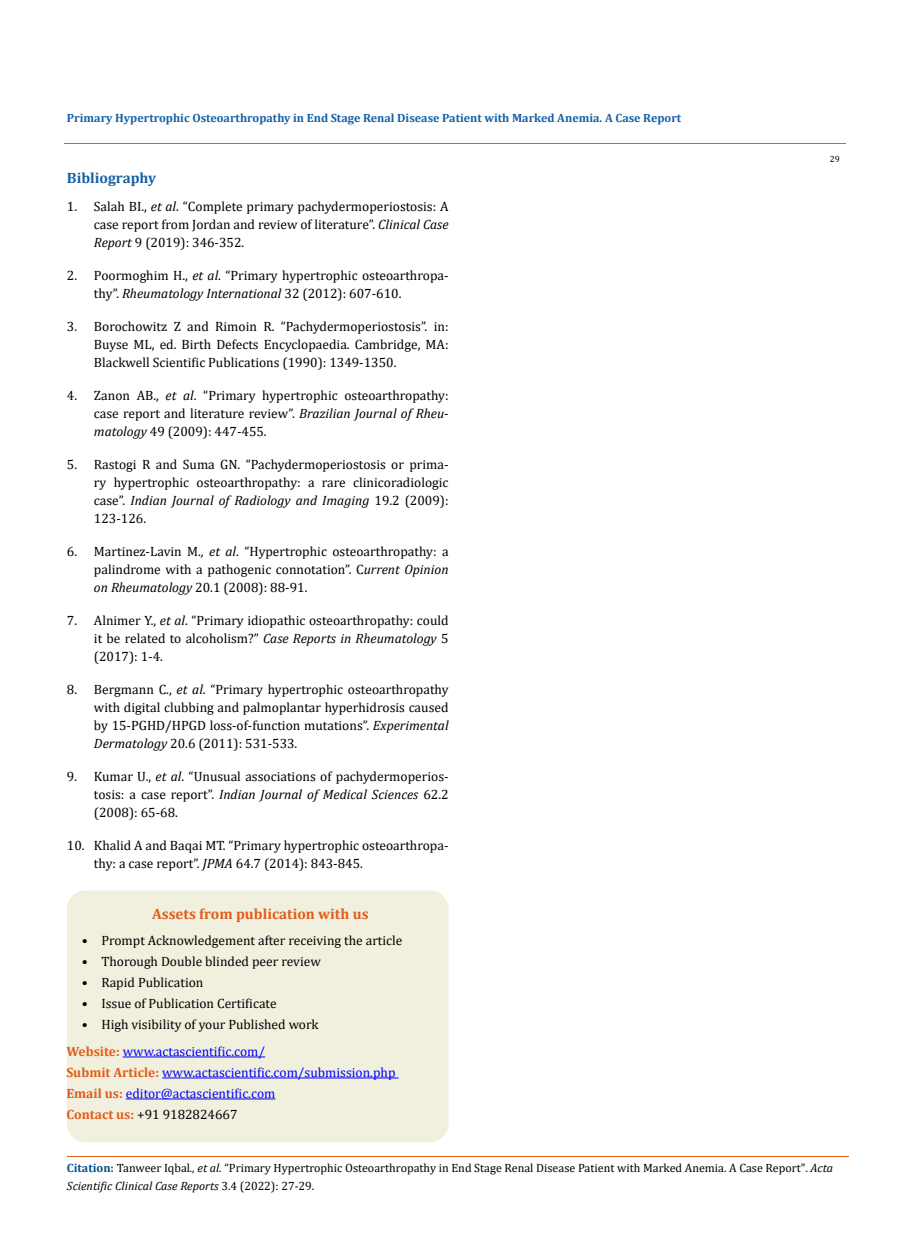
<style>
.page{position:relative;width:917px;height:1260px;background:#fff}
.page>*{position:absolute;margin:0;border:0;box-sizing:border-box;transform-origin:0 0}
.t1{font:700 15px "Cambria";color:#e05d1a}
.t2{font:700 15px "Cambria";color:#1560a6}
.t3{font:13.5px/18px "Cambria";color:#000;text-align:justify}
.t4{font:13.5px/21px "Cambria";color:#00f}
.t5{font:12px/18px "Cambria";color:#000}
.t6{font:700 12px "Cambria";color:#1560a6}
.t7{font:9px "Cambria";color:#000}
.s1{font-style:italic}
.s2{font-weight:700;color:#e05d1a}
.s3{color:#000}
.s4{font-weight:700;color:#035089}
</style>
<div class="page">
<div style="left:68px;top:891px;width:380px;height:251px;background:#f1f0de;border-radius:18px"></div>
<div style="left:67px;top:890px;width:381px;height:252px;border:2px solid #f1f0de;border-radius:18px"></div>
<hr style="left:123px;top:1057px;width:142px;height:1px;background:#00f">
<hr style="left:162px;top:1078px;width:236px;height:1px;background:#00f">
<hr style="left:126px;top:1099px;width:149px;height:1px;background:#00f">
<hr style="left:64px;top:144px;width:781px;height:1px;background:#e05d1a">
<hr style="left:67px;top:1156px;width:781px;height:1px;background:#e05d1a">
<p class="t6" style="left:67px;top:109px;width:616px">Primary Hypertrophic Osteoarthropathy in End Stage Renal Disease Patient with Marked Anemia. A Case Report</p>
<p class="t2" style="left:67px;top:167px;width:91px">Bibliography</p>
<p class="t3" style="left:94px;top:198px;width:356px;text-indent:-27px">1. Salah BI., <span class="s1">et al</span>. “Complete primary pachydermoperiostosis: A case report from Jordan and review of literature”. <span class="s1">Clinical Case Report</span> 9 (2019): 346-352.</p>
<p class="t3" style="left:94px;top:267px;width:356px;text-indent:-27px">2. Poormoghim H., <span class="s1">et al</span>. “Primary hypertrophic osteoarthropa&shy;thy”. <span class="s1">Rheumatology International</span> 32 (2012): 607-610.</p>
<p class="t3" style="left:94px;top:318px;width:356px;text-indent:-27px">3. Borochowitz Z and Rimoin R. “Pachydermoperiostosis”. in:<br>Buyse ML, ed. Birth Defects Encyclopaedia. Cambridge, MA:<br>Blackwell Scientific Publications (1990): 1349-1350.</p>
<p class="t3" style="left:94px;top:387px;width:356px;text-indent:-27px">4. Zanon AB., <span class="s1">et al</span>. “Primary hypertrophic osteoarthropathy: case report and literature review”. <span class="s1">Brazilian Journal of Rheu&shy;matology</span> 49 (2009): 447-455.</p>
<p class="t3" style="left:94px;top:455px;width:356px;text-indent:-27px">5. Rastogi R and Suma GN. “Pachydermoperiostosis or prima&shy;ry hypertrophic osteoarthropathy: a rare clinicoradiologic case”. <span class="s1">Indian Journal of Radiology and Imaging</span> 19.2 (2009):<br>123-126.</p>
<p class="t3" style="left:94px;top:542px;width:356px;text-indent:-27px">6. Martinez-Lavin M., <span class="s1">et al</span>. “Hypertrophic osteoarthropathy: a palindrome with a pathogenic connotation”. C<span class="s1">urrent Opinion on Rheumatology</span> 20.1 (2008): 88-91.</p>
<p class="t3" style="left:94px;top:611px;width:356px;text-indent:-27px">7. Alnimer Y., <span class="s1">et al</span>. “Primary idiopathic osteoarthropathy: could it be related to alcoholism?” <span class="s1">Case Reports in Rheumatology</span> 5 (2017): 1-4.</p>
<p class="t3" style="left:94px;top:680px;width:356px;text-indent:-27px">8. Bergmann C., <span class="s1">et al</span>. “Primary hypertrophic osteoarthropathy with digital clubbing and palmoplantar hyperhidrosis caused by 15-PGHD/HPGD loss-of-function mutations”. <span class="s1">Experimental Dermatology</span> 20.6 (2011): 531-533.</p>
<p class="t3" style="left:94px;top:767px;width:356px;text-indent:-27px">9. Kumar U., <span class="s1">et al</span>. “Unusual associations of pachydermoperios&shy;tosis: a case report”. <span class="s1">Indian Journal of Medical Sciences</span> 62.2 (2008): 65-68.</p>
<p class="t3" style="left:94px;top:836px;width:356px;text-indent:-27px">10. Khalid A and Baqai MT. “Primary hypertrophic osteoarthropa&shy;thy: a case report”. <span class="s1">JPMA</span> 64.7 (2014): 843-845.</p>
<p class="t1" style="left:152px;top:904px;width:218px">Assets from publication with us</p>
<p class="t3" style="left:82px;top:931px;width:322px">• Prompt Acknowledgement after receiving the article</p>
<p class="t3" style="left:82px;top:952px;width:240px">• Thorough Double blinded peer review</p>
<p class="t3" style="left:82px;top:973px;width:123px">• Rapid Publication</p>
<p class="t3" style="left:82px;top:994px;width:196px">• Issue of Publication Certificate</p>
<p class="t3" style="left:82px;top:1015px;width:238px">• High visibility of your Published work</p>
<p class="t4" style="left:66px;top:1041px;width:330px"><span class="s2">Website:</span> www.actascientific.com/<br><span class="s2">Submit Article:</span> www.actascientific.com/submission.php <span class="s2">Email us:</span> editor@actascientific.com<br><span class="s2">Contact us:</span> <span class="s3">+91 9182824667</span></p>
<p class="t7" style="left:829px;top:154px;width:11px">29</p>
<p class="t5" style="left:67px;top:1159px;width:767px"><span class="s4">Citation:</span> Tanweer Iqbal<span class="s1">., et al.</span> “Primary Hypertrophic Osteoarthropathy in End Stage Renal Disease Patient with Marked Anemia. A Case Report". <span class="s1">Acta<br>Scientific Clinical Case Reports</span> 3.4 (2022): 27-29.</p>
</div>
